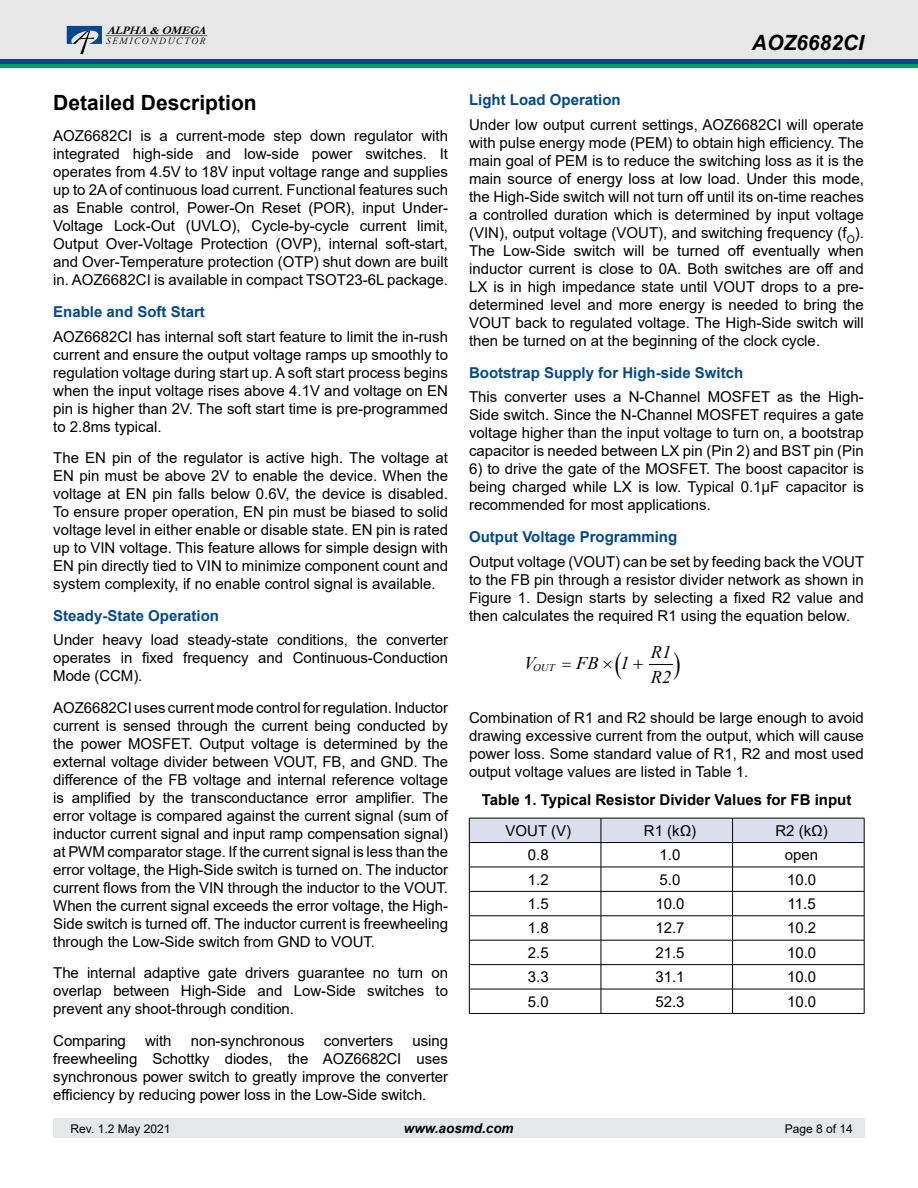
<style>
.page{position:relative;width:918px;height:1188px;background:#fff}
.page>*{position:absolute;margin:0;border:0;box-sizing:border-box;transform-origin:0 0}
.t1{font:700 21px "Arial";color:#000}
.t2{font:italic 700 21px "Arial";color:#000}
.t3{font:italic 17.85px "Times New Roman";color:#000;scale:1.04 1}
.t4{font:15px/18px "Arial";color:#000;text-align:justify}
.t5{font:700 15px "Arial";color:#004990}
.t6{font:700 15px "Arial";color:#000}
.t7{font:italic 700 13.5px "Arial";color:#000}
.t8{font:12px "Arial";color:#000}
.t9{font:italic 700 11.55px "Garamond";color:#000}
.t10{font:italic 10.35px "Times New Roman";color:#000;scale:1.04 1}
.t11{font:italic 9.6px "Adobe Garamond Pro";letter-spacing:.16em;color:#000}
</style>
<div class="page">
<div style="left:54px;top:1119px;width:810px;height:19px;background:#e6e7e8"></div>
<div style="left:0;top:0;width:918px;height:61px;background:#e7e7e7"></div>
<hr style="left:105px;top:35px;width:102px;height:1px;background:#5f5d59">
<svg style="left:66px;top:26px;width:36px;height:28px"></svg>
<div style="left:0;top:59px;width:918px;height:5px;background:#004990"></div>
<hr style="left:0;top:64px;width:918px;height:3px;background:#00a251">
<svg style="left:469px;top:818px;width:396px;height:195px"></svg>
<hr style="left:469px;top:1013px;width:132px;height:1px;background:#000">
<hr style="left:601px;top:1013px;width:132px;height:1px;background:#000">
<hr style="left:733px;top:1013px;width:131px;height:1px;background:#000">
<svg style="left:649px;top:664px;width:25px;height:1px"></svg>
<p class="t9" style="left:94px;top:23px;width:100px">ALPHA &amp; OMEGA</p>
<p class="t11" style="left:93px;top:35px;width:100px">SEMICONDUCTOR</p>
<p class="t9" style="left:107px;top:23px;width:100px">ALPHA &amp; OMEGA</p>
<p class="t11" style="left:106px;top:35px;width:100px">SEMICONDUCTOR</p>
<h1 class="t1" style="left:53px;top:95px;width:205px">Detailed Description</h1>
<p class="t4" style="left:53px;top:127px;width:396px">AOZ6682CI is a current-mode step down regulator with integrated high-side and low-side power switches. It operates from 4.5V to 18V input voltage range and supplies up to 2A of continuous load current. Functional features such as Enable control, Power-On Reset (POR), input Under-Voltage Lock-Out (UVLO), Cycle-by-cycle current limit, Output Over-Voltage Protection (OVP), internal soft-start, and Over-Temperature protection (OTP) shut down are built in. AOZ6682CI is available in compact TSOT23-6L package.</p>
<p class="t5" style="left:53px;top:306px;width:153px">Enable and Soft Start</p>
<p class="t4" style="left:53px;top:327px;width:396px">AOZ6682CI has internal soft start feature to limit the in-rush current and ensure the output voltage ramps up smoothly to regulation voltage during start up. A soft start process begins when the input voltage rises above 4.1V and voltage on EN pin is higher than 2V. The soft start time is pre-programmed to 2.8ms typical.</p>
<p class="t4" style="left:53px;top:449px;width:396px">The EN pin of the regulator is active high. The voltage at EN pin must be above 2V to enable the device. When the voltage at EN pin falls below 0.6V, the device is disabled.<br>To ensure proper operation, EN pin must be biased to solid voltage level in either enable or disable state. EN pin is rated up to VIN voltage. This feature allows for simple design with EN pin directly tied to VIN to minimize component count and system complexity, if no enable control signal is available.</p>
<p class="t5" style="left:53px;top:610px;width:167px">Steady-State Operation</p>
<p class="t4" style="left:53px;top:631px;width:396px">Under heavy load steady-state conditions, the converter operates in 昀椀xed frequency and Continuous-Conduction Mode (CCM).</p>
<p class="t4" style="left:53px;top:698px;width:396px">AOZ6682CI uses current mode control for regulation. Inductor current is sensed through the current being conducted by the power MOSFET. Output voltage is determined by the external voltage divider between VOUT, FB, and GND. The di昀昀erence of the FB voltage and internal reference voltage is ampli昀椀ed by the transconductance error ampli昀椀er. The error voltage is compared against the current signal (sum of inductor current signal and input ramp compensation signal) at PWM comparator stage. If the current signal is less than the error voltage, the High-Side switch is turned on. The inductor current 昀氀ows from the VIN through the inductor to the VOUT.<br>When the current signal exceeds the error voltage, the High-Side switch is turned o昀昀. The inductor current is freewheeling through the Low-Side switch from GND to VOUT.</p>
<p class="t4" style="left:53px;top:964px;width:396px">The internal adaptive gate drivers guarantee no turn on overlap between High-Side and Low-Side switches to prevent any shoot-through condition.</p>
<p class="t4" style="left:53px;top:1031px;width:74px">Comparing</p>
<p class="t4" style="left:145px;top:1031px;width:28px">with</p>
<p class="t4" style="left:191px;top:1031px;width:115px">non-synchronous</p>
<p class="t4" style="left:324px;top:1031px;width:71px">converters</p>
<p class="t4" style="left:53px;top:1031px;width:396px;text-indent:359px">using freewheeling Schottky diodes, the AOZ6682CI uses synchronous power switch to greatly improve the converter e昀케ciency by reducing power loss in the Low-Side switch.</p>
<h1 class="t2" style="left:752px;top:30px;width:114px">AOZ6682CI</h1>
<p class="t5" style="left:469px;top:95px;width:153px">Light Load Operation</p>
<p class="t4" style="left:469px;top:116px;width:396px">Under low output current settings, AOZ6682CI will operate with pulse energy mode (PEM) to obtain high e昀케ciency. The main goal of PEM is to reduce the switching loss as it is the main source of energy loss at low load. Under this mode, the High-Side switch will not turn o昀昀 until its on-time reaches a controlled duration which is determined by input voltage (VIN), output voltage (VOUT), and switching frequency (f<sub>O</sub>).<br>The Low-Side switch will be turned o昀昀 eventually when inductor current is close to 0A. Both switches are o昀昀 and LX is in high impedance state until VOUT drops to a pre&shy;determined level and more energy is needed to bring the VOUT back to regulated voltage. The High-Side switch will then be turned on at the beginning of the clock cycle.</p>
<p class="t5" style="left:469px;top:367px;width:276px">Bootstrap Supply for High-side Switch</p>
<p class="t4" style="left:469px;top:388px;width:396px">This converter uses a N-Channel MOSFET as the High-Side switch. Since the N-Channel MOSFET requires a gate voltage higher than the input voltage to turn on, a bootstrap capacitor is needed between LX pin (Pin 2) and BST pin (Pin</p>
<p class="t4" style="left:469px;top:460px;width:396px">6) to drive the gate of the MOSFET. The boost capacitor is being charged while LX is low. Typical 0.1µF capacitor is recommended for most applications.</p>
<p class="t5" style="left:469px;top:531px;width:210px">Output Voltage Programming</p>
<p class="t4" style="left:469px;top:552px;width:397px">Output voltage (VOUT) can be set by feeding back the VOUT to the FB pin through a resistor divider network as shown in Figure 1. Design starts by selecting a 昀椀xed R2 value and then calculates the required R1 using the equation below.</p>
<p class="t10" style="left:533px;top:662px;width:22px">OUT</p>
<p class="t3" style="left:620px;top:652px;width:10px">1</p>
<p class="t3" style="left:524px;top:652px;width:12px">V</p>
<p class="t3" style="left:576px;top:652px;width:23px">FB</p>
<p class="t3" style="left:651px;top:641px;width:21px">R1</p>
<p class="t3" style="left:651px;top:666px;width:21px">R2</p>
<p class="t4" style="left:469px;top:708px;width:396px">Combination of R1 and R2 should be large enough to avoid drawing excessive current from the output, which will cause power loss. Some standard value of R1, R2 and most used output voltage values are listed in Table 1.</p>
<p class="t6" style="left:482px;top:794px;width:371px">Table 1. Typical Resistor Divider Values for FB input</p>
<p class="t4" style="left:506px;top:821px;width:67px">VOUT (V)</p>
<p class="t4" style="left:644px;top:821px;width:54px">R1 (kΩ)</p>
<p class="t4" style="left:775px;top:821px;width:54px">R2 (kΩ)</p>
<p class="t4" style="left:528px;top:847px;width:22px">0.8</p>
<p class="t4" style="left:660px;top:847px;width:22px">1.0</p>
<p class="t4" style="left:785px;top:846px;width:35px">open</p>
<p class="t4" style="left:528px;top:872px;width:22px">1.2</p>
<p class="t4" style="left:660px;top:872px;width:22px">5.0</p>
<p class="t4" style="left:787px;top:872px;width:31px">10.0</p>
<p class="t4" style="left:528px;top:896px;width:22px">1.5</p>
<p class="t4" style="left:655px;top:896px;width:31px">10.0</p>
<p class="t4" style="left:788px;top:896px;width:30px">11.5</p>
<p class="t4" style="left:528px;top:921px;width:22px">1.8</p>
<p class="t4" style="left:655px;top:921px;width:31px">12.7</p>
<p class="t4" style="left:787px;top:921px;width:31px">10.2</p>
<p class="t4" style="left:528px;top:945px;width:22px">2.5</p>
<p class="t4" style="left:655px;top:945px;width:31px">21.5</p>
<p class="t4" style="left:787px;top:945px;width:31px">10.0</p>
<p class="t4" style="left:528px;top:968px;width:22px">3.3</p>
<p class="t4" style="left:655px;top:968px;width:31px">31.1</p>
<p class="t4" style="left:787px;top:969px;width:31px">10.0</p>
<p class="t4" style="left:528px;top:994px;width:22px">5.0</p>
<p class="t4" style="left:655px;top:992px;width:31px">52.3</p>
<p class="t4" style="left:787px;top:994px;width:31px">10.0</p>
<p class="t8" style="left:71px;top:1125px;width:101px">Rev. 1.2 May 2021</p>
<p class="t7" style="left:404px;top:1121px;width:111px">www.aosmd.com</p>
<p class="t8" style="left:785px;top:1125px;width:70px">Page 8 of 14</p>
</div>
